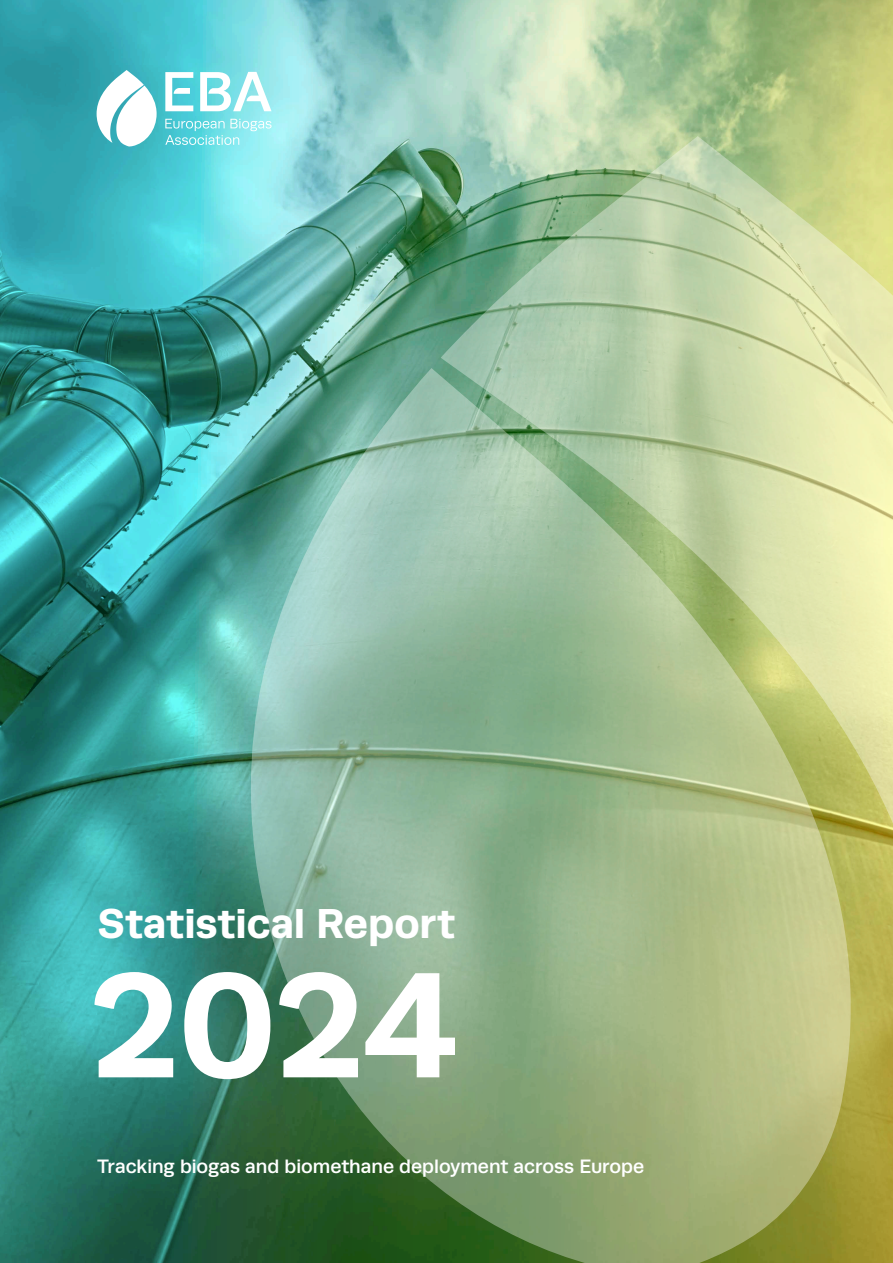
<style>
.page{position:relative;width:893px;height:1263px;background:#fff}
.page>*{position:absolute;margin:0;border:0;box-sizing:border-box;transform-origin:0 0}
.t1{font:700 150px "Runda";color:#fff}
.t2{font:700 42px "Runda";letter-spacing:-.005em;color:#fff}
.t3{font:500 19.5px "Runda";color:#fff}
</style>
<div class="page">
<img style="left:0;top:0;width:893px;height:1263px">
<svg style="left:165px;top:72px;width:107px;height:39px"></svg>
<svg style="left:165px;top:119px;width:107px;height:26px;background:#87e2e8"></svg>
<svg style="left:97px;top:70px;width:60px;height:77px"></svg>
<img style="left:251px;top:136px;width:642px;height:1127px">
<h2 class="t2" style="left:98px;top:898px;width:359px">Statistical Report</h2>
<h1 class="t1" style="left:90px;top:936px;width:369px">2024</h1>
<p class="t3" style="left:97px;top:1155px;width:548px">Tracking biogas and biomethane deployment across Europe</p>
</div>
